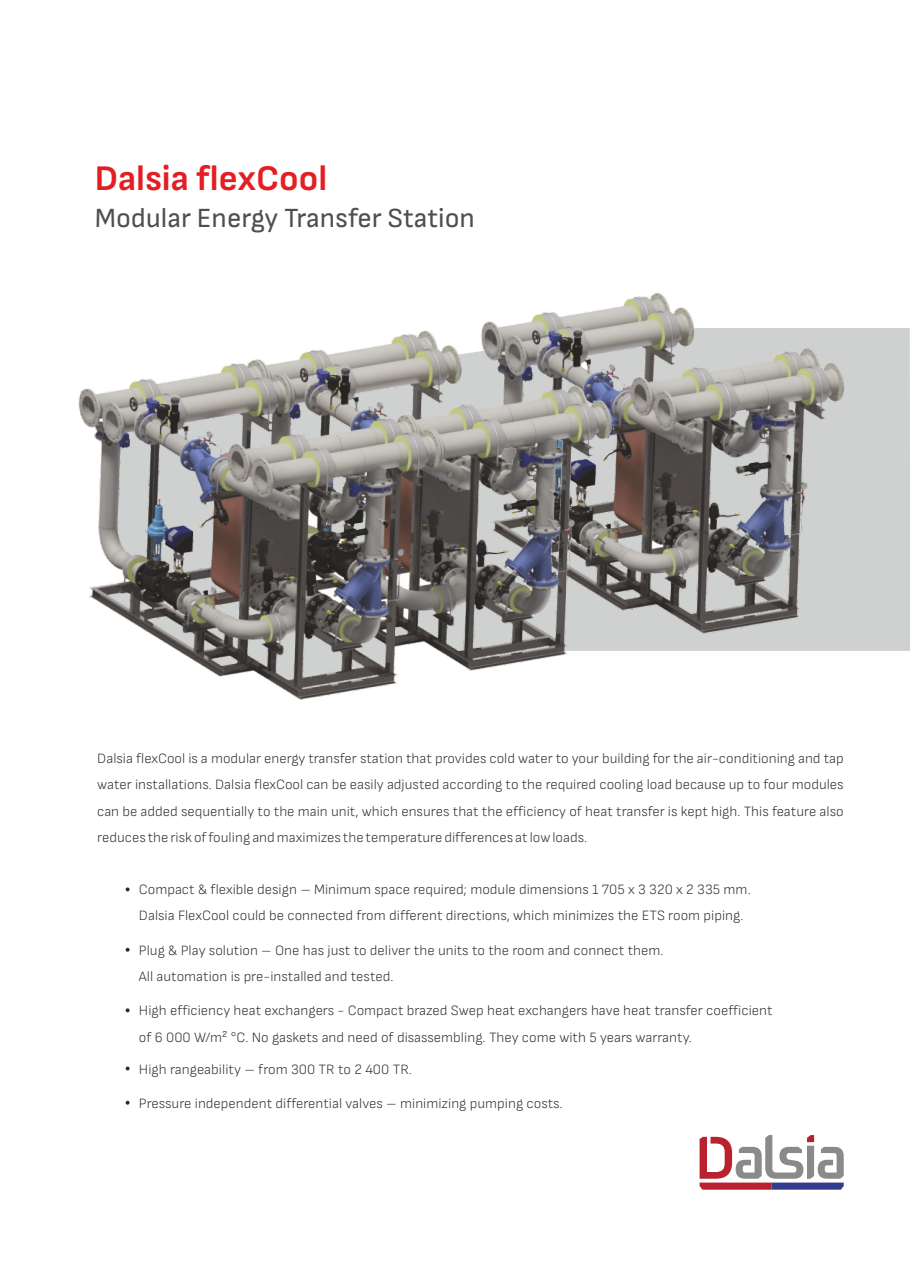
<style>
.page{position:relative;width:910px;height:1280px;background:#fff}
.page>*{position:absolute;margin:0;border:0;box-sizing:border-box;transform-origin:0 0}
.t1{font:700 36px "Sofia Sans";color:#e31f24}
.t2{font:27.75px "Sofia Sans";color:#4f4f4f}
.t3{font:300 14.25px/26.4px "Sofia Sans";color:#2b2929}
</style>
<div class="page">
<div style="left:863px;top:328px;width:47px;height:323px;background:#cfd1d1"></div>
<svg style="left:126px;top:887px;width:4px;height:4px"></svg>
<svg style="left:126px;top:948px;width:4px;height:4px"></svg>
<svg style="left:126px;top:1008px;width:4px;height:4px"></svg>
<svg style="left:126px;top:1066px;width:4px;height:4px"></svg>
<svg style="left:126px;top:1101px;width:4px;height:4px"></svg>
<img style="left:486px;top:292px;width:377px;height:359px">
<img style="left:78px;top:323px;width:550px;height:377px">
<svg style="left:700px;top:1135px;width:144px;height:55px"></svg>
<h1 class="t1" style="left:95px;top:158px;width:234px">Dalsia flexCool</h1>
<h2 class="t2" style="left:95px;top:202px;width:382px">Modular Energy Transfer Station</h2>
<p class="t3" style="left:97px;top:745px;width:748px;text-align:justify">Dalsia flexCool is a modular energy transfer station that provides cold water to your building for the air-conditioning and tap water installations. Dalsia flexCool can be easily adjusted according to the required cooling load because up to four modules can be added sequentially to the main unit, which ensures that the efficiency of heat transfer is kept high. This feature also reduces the risk of fouling and maximizes the temperature differences at low loads.</p>
<p class="t3" style="left:139px;top:876px;width:613px">Compact &amp; flexible design – Minimum space required; module dimensions 1 705 x 3 320 x 2 335 mm.<br>Dalsia FlexCool could be connected from different directions, which minimizes the ETS room piping.</p>
<p class="t3" style="left:139px;top:937px;width:526px">Plug &amp; Play solution – One has just to deliver the units to the room and connect them.<br>All automation is pre-installed and tested.</p>
<p class="t3" style="left:139px;top:998px;width:635px">High efficiency heat exchangers - Compact brazed Swep heat exchangers have heat transfer coefficient of 6 000 W/m² °C. No gaskets and need of disassembling. They come with 5 years warranty.</p>
<p class="t3" style="left:139px;top:1057px;width:274px">High rangeability – from 300 TR to 2 400 TR.</p>
<p class="t3" style="left:139px;top:1091px;width:425px">Pressure independent differential valves – minimizing pumping costs.</p>
</div>
